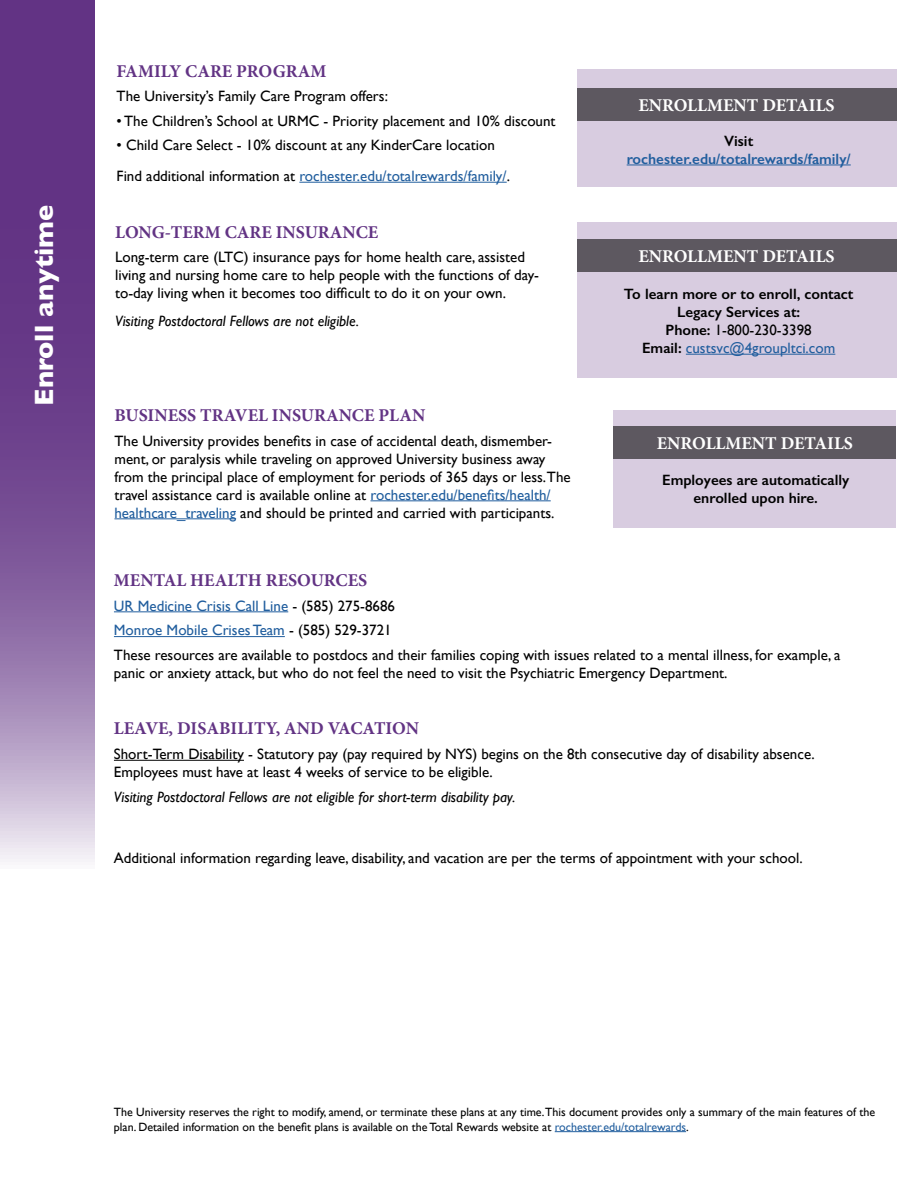
<style>
.page{position:relative;width:918px;height:1188px;background:#fff}
.page>*{position:absolute;margin:0;border:0;box-sizing:border-box;transform-origin:0 0}
.t1{font:700 27px "Gill Sans";color:#fff}
.t2{font:700 18px "Minion Pro";color:#623384}
.t3{font:700 18px "Minion Pro";color:#fff}
.t4{font:15px/18px "Gill Sans";color:#000}
.t5{font:600 15px/18px "Gill Sans";color:#000;text-align:center}
.t6{font:italic 15px "Gill Sans";color:#000}
.t7{font:600 15px/18px "Gill Sans";color:#215e9e;text-align:center}
.t8{font:12px/14.4px "Gill Sans";color:#000}
.s1{color:#215e9e}
.s2{color:#000}
.s3{font-weight:400}
.s4{font-weight:400;color:#215e9e}
</style>
<div class="page">
<hr style="left:299px;top:182px;width:208px;height:1px;background:#215e9e">
<hr style="left:370px;top:500px;width:181px;height:1px;background:#215e9e">
<hr style="left:114px;top:518px;width:122px;height:1px;background:#215e9e">
<hr style="left:114px;top:611px;width:174px;height:1px;background:#215e9e">
<hr style="left:114px;top:636px;width:171px;height:1px;background:#215e9e">
<hr style="left:114px;top:760px;width:130px;height:1px;background:#000">
<hr style="left:555px;top:1131px;width:131px;height:1px;background:#215e9e">
<svg style="left:0;top:0;width:94px;height:862px;background:#805a9b"></svg>
<div style="left:577px;top:69px;width:319px;height:118px;background:#d8cce0"></div>
<div style="left:577px;top:222px;width:319px;height:156px;background:#d8cce0"></div>
<div style="left:577px;top:88px;width:319px;height:32px;background:#5d5860"></div>
<div style="left:577px;top:240px;width:319px;height:32px;background:#5d5860"></div>
<hr style="left:627px;top:165px;width:224px;height:1px;background:#215e9e">
<hr style="left:686px;top:354px;width:149px;height:1px;background:#215e9e">
<div style="left:613px;top:410px;width:283px;height:118px;background:#d8cce0"></div>
<div style="left:613px;top:426px;width:283px;height:32px;background:#5d5860"></div>
<p class="t1" style="left:22px;top:406px;width:203px;rotate:-90deg">Enroll anytime</p>
<p class="t2" style="left:117px;top:58px;width:211px">FAMILY CARE PROGRAM</p>
<p class="t4" style="left:117px;top:87px;width:273px">The University’s Family Care Program offers:</p>
<p class="t4" style="left:117px;top:112px;width:441px">• The Children’s School at URMC - Priority placement and 10% discount</p>
<p class="t4" style="left:117px;top:129px;width:395px;line-height:31.5px">• Child Care Select - 10% discount at any KinderCare location<br>Find additional information at <span class="s1">rochester.edu/totalrewards/family/</span>.</p>
<p class="t2" style="left:115px;top:219px;width:265px">LONG-TERM CARE INSURANCE</p>
<p class="t4" style="left:115px;top:248px;width:425px">Long-term care (LTC) insurance pays for home health care, assisted living and nursing home care to help people with the functions of day-</p>
<p class="t4" style="left:115px;top:284px;width:392px">to-day living when it becomes too difficult to do it on your own.</p>
<p class="t6" style="left:115px;top:312px;width:245px">Visiting Postdoctoral Fellows are not eligible.</p>
<p class="t2" style="left:114px;top:403px;width:313px">BUSINESS TRAVEL INSURANCE PLAN</p>
<p class="t4" style="left:114px;top:432px;width:458px">The University provides benefits in case of accidental death, dismember&shy;ment, or paralysis while traveling on approved University business away from the principal place of employment for periods of 365 days or less.The travel assistance card is available online at <span class="s1">rochester.edu/benefits/health/ healthcare_traveling</span> and should be printed and carried with participants.</p>
<p class="t3" style="left:638px;top:92px;width:198px">ENROLLMENT DETAILS</p>
<p class="t7" style="left:627px;top:132px;width:226px"><span class="s2">Visit </span>rochester.edu/totalrewards/family/</p>
<p class="t3" style="left:638px;top:244px;width:198px">ENROLLMENT DETAILS</p>
<p class="t5" style="left:624px;top:285px;width:231px">To learn more or to enroll, contact<br>Legacy Services at:<br>Phone: <span class="s3">1-800-230-3398<br></span>Email: <span class="s4">custsvc@4groupltci.com</span></p>
<p class="t3" style="left:657px;top:430px;width:198px">ENROLLMENT DETAILS</p>
<p class="t5" style="left:662px;top:471px;width:189px">Employees are automatically enrolled upon hire.</p>
<p class="t2" style="left:114px;top:568px;width:255px">MENTAL HEALTH RESOURCES</p>
<p class="t4" style="left:114px;top:593px;width:728px;line-height:24.8px"><span class="s1">UR Medicine Crisis Call Line</span> - (585) 275-8686<br><span class="s1">Monroe Mobile Crises Team</span> - (585) 529-3721<br>These resources are available to postdocs and their families coping with issues related to a mental illness, for example, a</p>
<p class="t4" style="left:114px;top:664px;width:615px">panic or anxiety attack, but who do not feel the need to visit the Psychiatric Emergency Department.</p>
<p class="t2" style="left:114px;top:716px;width:307px">LEAVE, DISABILITY, AND VACATION</p>
<p class="t4" style="left:114px;top:745px;width:702px">Short-Term Disability - Statutory pay (pay required by NYS) begins on the 8th consecutive day of disability absence.<br>Employees must have at least 4 weeks of service to be eligible.</p>
<p class="t6" style="left:114px;top:788px;width:403px">Visiting Postdoctoral Fellows are not eligible for short-term disability pay.</p>
<p class="t4" style="left:114px;top:848px;width:690px">Additional information regarding leave, disability, and vacation are per the terms of appointment with your school.</p>
<p class="t8" style="left:114px;top:1105px;width:763px">The University reserves the right to modify, amend, or terminate these plans at any time.This document provides only a summary of the main features of the plan. Detailed information on the benefit plans is available on the Total Rewards website at <span class="s1">rochester.edu/totalrewards</span>.</p>
</div>
